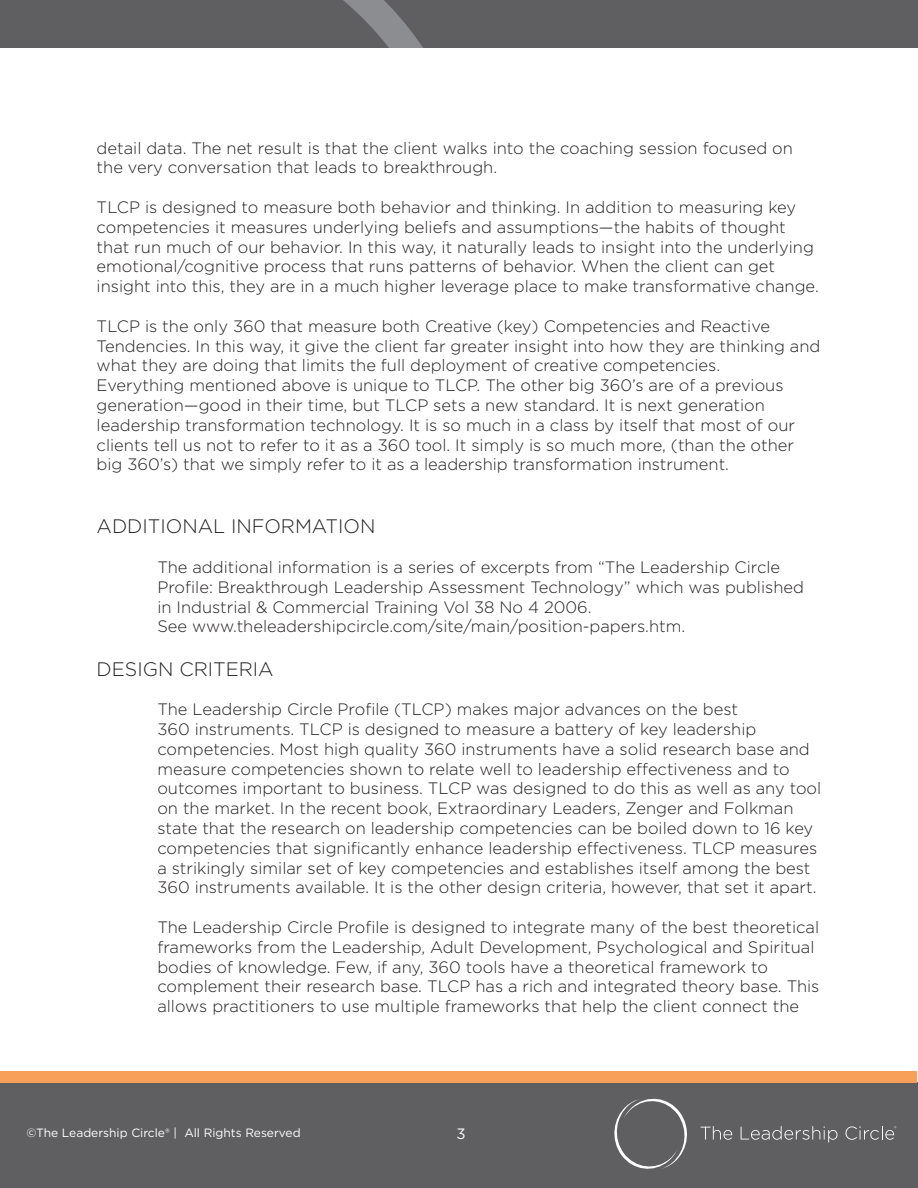
<style>
.page{position:relative;width:918px;height:1188px;background:#fff}
.page>*{position:absolute;margin:0;border:0;box-sizing:border-box;transform-origin:0 0}
.t1{font:300 19.5px "Gotham";color:#231f20}
.t2{font:300 16.5px/19.8px "Gotham";color:#231f20}
.t3{font:15px "Gotham";color:#fff}
.t4{font:12px "Gotham";color:#fff}
</style>
<div class="page">
<div style="left:0;top:1083px;width:918px;height:105px;background:#5f5f62"></div>
<svg style="left:701px;top:1126px;width:31px;height:14px"></svg>
<svg style="left:741px;top:1126px;width:97px;height:16px"></svg>
<svg style="left:614px;top:1098px;width:73px;height:71px"></svg>
<svg style="left:845px;top:1126px;width:51px;height:14px"></svg>
<div style="left:0;top:0;width:918px;height:48px;background:#5f5f62"></div>
<svg style="left:343px;top:0;width:80px;height:48px"></svg>
<div style="left:1px;top:1071px;width:916px;height:12px;background:#f8a05a"></div>
<p class="t2" style="left:97px;top:137px;width:698px">detail data. The net result is that the client walks into the coaching session focused on the very conversation that leads to breakthrough.</p>
<p class="t2" style="left:97px;top:197px;width:724px">TLCP is designed to measure both behavior and thinking. In addition to measuring key competencies it measures underlying beliefs and assumptions—the habits of thought that run much of our behavior. In this way, it naturally leads to insight into the underlying emotional/cognitive process that runs patterns of behavior. When the client can get insight into this, they are in a much higher leverage place to make transformative change.</p>
<p class="t2" style="left:97px;top:316px;width:725px">TLCP is the only 360 that measure both Creative (key) Competencies and Reactive Tendencies. In this way, it give the client far greater insight into how they are thinking and what they are doing that limits the full deployment of creative competencies.<br>Everything mentioned above is unique to TLCP. The other big 360’s are of a previous generation—good in their time, but TLCP sets a new standard. It is next generation leadership transformation technology. It is so much in a class by itself that most of our clients tell us not to refer to it as a 360 tool. It simply is so much more, (than the other big 360’s) that we simply refer to it as a leadership transformation instrument.</p>
<p class="t1" style="left:97px;top:514px;width:280px">ADDITIONAL INFORMATION</p>
<p class="t2" style="left:157px;top:557px;width:648px">The additional information is a series of excerpts from “The Leadership Circle Profile: Breakthrough Leadership Assessment Technology” which was published in Industrial &amp; Commercial Training Vol 38 No 4 2006.<br>See www.theleadershipcircle.com/site/main/position-papers.htm.</p>
<p class="t1" style="left:97px;top:656px;width:179px">DESIGN CRITERIA</p>
<p class="t2" style="left:157px;top:699px;width:665px">The Leadership Circle Profile (TLCP) makes major advances on the best<br>360 instruments. TLCP is designed to measure a battery of key leadership competencies. Most high quality 360 instruments have a solid research base and measure competencies shown to relate well to leadership effectiveness and to outcomes important to business. TLCP was designed to do this as well as any tool on the market. In the recent book, Extraordinary Leaders, Zenger and Folkman state that the research on leadership competencies can be boiled down to 16 key competencies that significantly enhance leadership effectiveness. TLCP measures a strikingly similar set of key competencies and establishes itself among the best 360 instruments available. It is the other design criteria, however, that set it apart.</p>
<p class="t2" style="left:157px;top:917px;width:664px">The Leadership Circle Profile is designed to integrate many of the best theoretical frameworks from the Leadership, Adult Development, Psychological and Spiritual bodies of knowledge. Few, if any, 360 tools have a theoretical framework to complement their research base. TLCP has a rich and integrated theory base. This allows practitioners to use multiple frameworks that help the client connect the</p>
<p class="t4" style="left:26px;top:1125px;width:276px">©The Leadership Circle® | All Rights Reserved</p>
<p class="t3" style="left:456px;top:1124px;width:11px">3</p>
</div>
